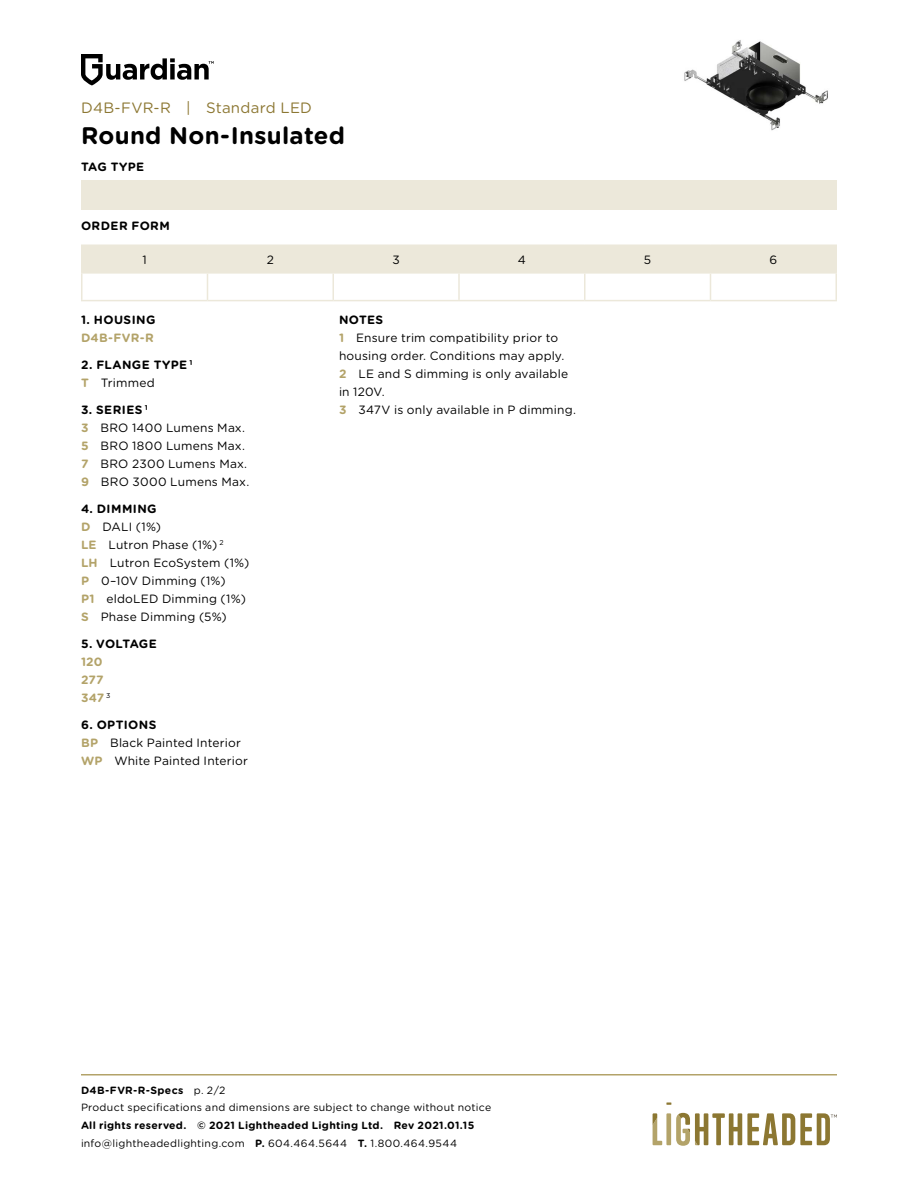
<style>
.page{position:relative;width:918px;height:1188px;background:#fff}
.page>*{position:absolute;margin:0;border:0;box-sizing:border-box;transform-origin:0 0}
.t1{font:700 24px "Gotham Rounded";letter-spacing:.01em;color:#000}
.t2{font:15px "Gotham Rounded";letter-spacing:.015em;color:#8c7732}
.t3{font:12px/18px "Gotham Rounded";letter-spacing:.015em;color:#000}
.t4{font:700 12px/18px "Gotham Rounded";letter-spacing:.035em;color:#000}
.t5{font:700 12px/18px "Gotham Rounded";letter-spacing:.02em;color:#b3a369}
.t6{font:700 12px "Gotham Rounded";letter-spacing:.005em;color:#000}
.t7{font:700 10.5px/18px "Gotham Rounded";letter-spacing:.025em;color:#000}
.t8{font:10.5px/18px "Gotham Rounded";letter-spacing:.025em;color:#000}
.s1{color:#b3a369}
.s2{font-weight:400}
.s3{font-weight:700}
.s4{font-weight:700;color:#b3a369}
</style>
<div class="page">
<hr style="left:81px;top:1074px;width:756px;height:2px;background:#b3a369">
<div style="left:666px;top:1113px;width:5px;height:32px;background:#b3a369"></div>
<svg style="left:653px;top:1113px;width:9px;height:32px"></svg>
<svg style="left:676px;top:1113px;width:161px;height:33px"></svg>
<svg style="left:666px;top:1102px;width:5px;height:3px"></svg>
<img style="left:684px;top:40px;width:144px;height:91px">
<div style="left:81px;top:180px;width:756px;height:30px;background:#ece8da"></div>
<svg style="left:81px;top:54px;width:133px;height:32px"></svg>
<hr style="left:81px;top:244px;width:126px;height:2px;background:#ece8da">
<hr style="left:207px;top:244px;width:126px;height:2px;background:#ece8da">
<hr style="left:333px;top:244px;width:126px;height:2px;background:#ece8da">
<hr style="left:459px;top:244px;width:126px;height:2px;background:#ece8da">
<hr style="left:585px;top:244px;width:125px;height:2px;background:#ece8da">
<hr style="left:711px;top:244px;width:126px;height:2px;background:#ece8da">
<svg style="left:81px;top:245px;width:756px;height:55px"></svg>
<hr style="left:81px;top:300px;width:126px;height:1px;background:#ece8da">
<hr style="left:207px;top:300px;width:126px;height:1px;background:#ece8da">
<hr style="left:333px;top:300px;width:126px;height:1px;background:#ece8da">
<hr style="left:459px;top:300px;width:126px;height:1px;background:#ece8da">
<hr style="left:585px;top:300px;width:125px;height:1px;background:#ece8da">
<hr style="left:711px;top:300px;width:126px;height:1px;background:#ece8da">
<p class="t2" style="left:81px;top:97px;width:232px">D4B-FVR-R | Standard LED</p>
<h1 class="t1" style="left:81px;top:118px;width:265px">Round Non-Insulated</h1>
<p class="t4" style="left:81px;top:157px;width:65px">TAG TYPE</p>
<p class="t4" style="left:81px;top:216px;width:90px">ORDER FORM</p>
<p class="t3" style="left:142px;top:250px;width:6px">1</p>
<p class="t3" style="left:267px;top:250px;width:9px">2</p>
<p class="t3" style="left:392px;top:250px;width:9px">3</p>
<p class="t3" style="left:518px;top:250px;width:10px">4</p>
<p class="t3" style="left:644px;top:250px;width:9px">5</p>
<p class="t3" style="left:770px;top:250px;width:9px">6</p>
<p class="t4" style="left:81px;top:310px;width:76px">1. HOUSING</p>
<p class="t5" style="left:81px;top:328px;width:74px">D4B-FVR-R</p>
<p class="t4" style="left:81px;top:355px;width:113px">2. FLANGE TYPE <sup>1<br></sup><span class="s1">T</span> <span class="s2">Trimmed</span></p>
<p class="t3" style="left:81px;top:400px;width:170px"><span class="s3">3. SERIES</span> <sup>1<br></sup><span class="s4">3</span> BRO 1400 Lumens Max.<br><span class="s4">5</span> BRO 1800 Lumens Max.<br><span class="s4">7</span> BRO 2300 Lumens Max.<br><span class="s4">9</span> BRO 3000 Lumens Max.</p>
<p class="t3" style="left:81px;top:499px;width:170px"><span class="s3">4. DIMMING<br></span><span class="s4">D</span> DALI (1%)<br><span class="s4">LE</span> Lutron Phase (1%) <sup>2<br></sup><span class="s4">LH</span> Lutron EcoSystem (1%)<br><span class="s4">P</span> 0–10V Dimming (1%)<br><span class="s4">P1</span> eldoLED Dimming (1%)<br><span class="s4">S</span> Phase Dimming (5%)</p>
<p class="t6" style="left:81px;top:635px;width:77px">5. VOLTAGE</p>
<p class="t5" style="left:81px;top:652px;width:31px">120<br>277<br>347 <sup>3</sup></p>
<p class="t3" style="left:81px;top:715px;width:168px"><span class="s3">6. OPTIONS<br></span><span class="s4">BP</span> Black Painted Interior<br><span class="s4">WP</span> White Painted Interior</p>
<p class="t3" style="left:339px;top:310px;width:238px"><span class="s3">NOTES<br></span><span class="s4">1</span> Ensure trim compatibility prior to housing order. Conditions may apply.<br><span class="s4">2</span> LE and S dimming is only available in 120V.<br><span class="s4">3</span> 347V is only available in P dimming.</p>
<p class="t8" style="left:81px;top:1080px;width:412px"><span class="s3">D4B-FVR-R-Specs</span> p. 2/2<br>Product specifications and dimensions are subject to change without notice</p>
<p class="t7" style="left:81px;top:1116px;width:395px">All rights reserved. © 2021 Lightheaded Lighting Ltd. Rev 2021.01.15 <span class="s2">info@lightheadedlighting.com</span> P. <span class="s2">604.464.5644</span> T. <span class="s2">1.800.464.9544</span></p>
</div>
